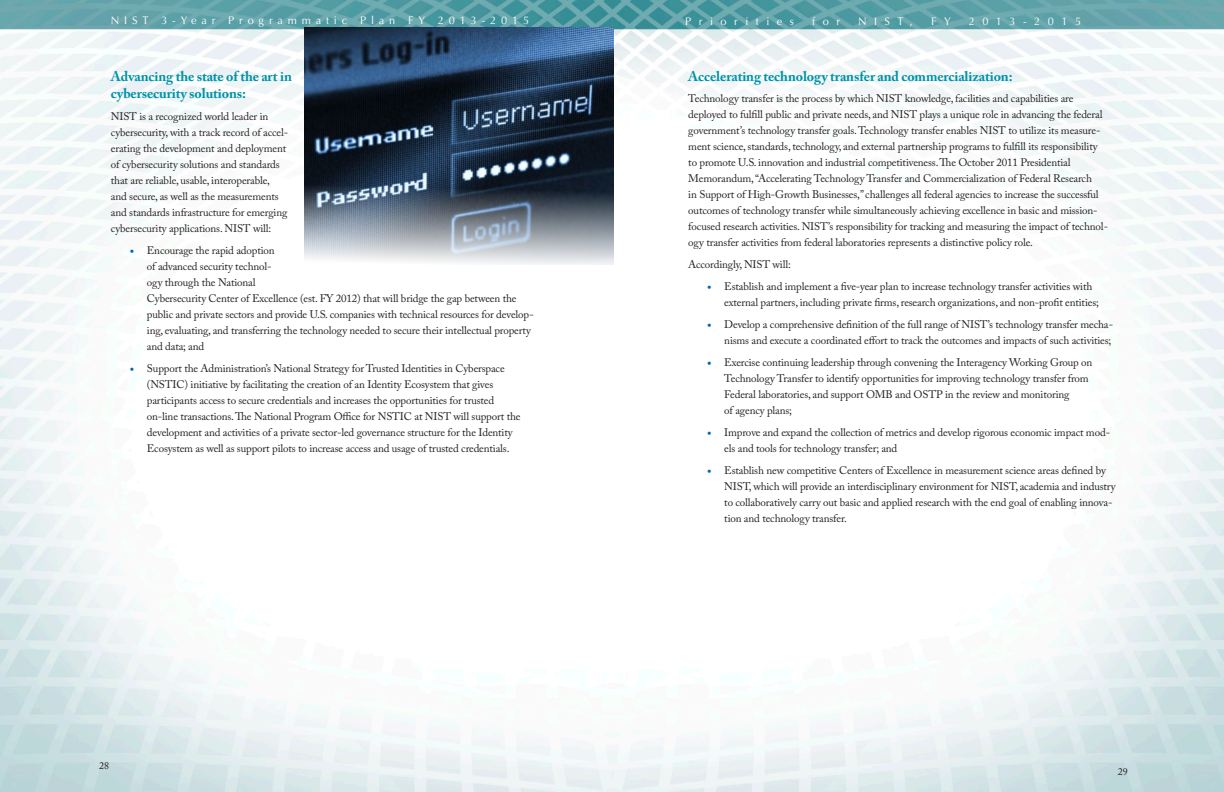
<style>
.page{position:relative;width:1224px;height:792px;background:#fff}
.page>*{position:absolute;margin:0;border:0;box-sizing:border-box;transform-origin:0 0}
.bold{font:700 14px/17px "Adobe Caslon Pro";letter-spacing:-.01em;color:#0092a8}
.Text_Bulleted{font:11px/16px "Adobe Caslon Pro";letter-spacing:-.015em;color:#231f20}
.Text{font:11px/16px "Adobe Caslon Pro";letter-spacing:-.015em;color:#231f20}
.t1{font:11px "Optima LT Std";letter-spacing:.44em;color:#fff}
.t2{font:11px "Optima LT Std";letter-spacing:.68em;color:#fff}
.t3{font:10px "Adobe Caslon Pro";color:#231f20}
.s1{font-family:"Bell Centennial Std Sub Capt";color:#0168b3}
</style>
<div class="page">
<img style="left:613px;top:0;width:611px;height:792px">
<img style="left:0;top:0;width:613px;height:792px">
<img style="left:304px;top:27px;width:309px;height:238px">
<p class="t1" style="left:111px;top:14px;width:420px">NIST 3-Year Programmatic Plan FY 2013-2015</p>
<p class="bold" style="left:111px;top:68px;width:183px">Advancing the state of the art in cybersecurity solutions:</p>
<p class="Text" style="left:111px;top:108px;width:179px">NIST is a recognized world leader in cybersecurity, with a track record of accel&shy;erating the development and deployment of cybersecurity solutions and standards that are reliable, usable, interoperable, and secure, as well as the measurements and standards infrastructure for emerging cybersecurity applications. NIST will:</p>
<p class="Text_Bulleted" style="left:147px;top:242px;width:388px;text-indent:-18px"><span class="s1">•</span> Encourage the rapid adoption<br>of advanced security technol-<br>ogy through the National<br>Cybersecurity Center of Excellence (est. FY 2012) that will bridge the gap between the public and private sectors and provide U.S. companies with technical resources for develop&shy;ing, evaluating, and transferring the technology needed to secure their intellectual property and data; and</p>
<p class="Text_Bulleted" style="left:147px;top:360px;width:375px;text-indent:-18px"><span class="s1">•</span> Support the Administration’s National Strategy for Trusted Identities in Cyberspace (NSTIC) initiative by facilitating the creation of an Identity Ecosystem that gives participants access to secure credentials and increases the opportunities for trusted on-line transactions. The National Program Office for NSTIC at NIST will support the development and activities of a private sector-led governance structure for the Identity Ecosystem as well as support pilots to increase access and usage of trusted credentials.</p>
<p class="t3" style="left:99px;top:759px;width:11px">28</p>
<p class="t2" style="left:685px;top:15px;width:110px">Priorities</p>
<p class="t1" style="left:812px;top:15px;width:29px">for</p>
<p class="t1" style="left:858px;top:15px;width:56px">NIST,</p>
<p class="t1" style="left:931px;top:15px;width:21px">F Y</p>
<p class="t2" style="left:969px;top:15px;width:114px">2013-2015</p>
<p class="bold" style="left:688px;top:68px;width:326px">Accelerating technology transfer and commercialization:</p>
<p class="Text" style="left:688px;top:91px;width:421px">Technology transfer is the process by which NIST knowledge, facilities and capabilities are deployed to fulfill public and private needs, and NIST plays a unique role in advancing the federal government’s technology transfer goals. Technology transfer enables NIST to utilize its measure&shy;ment science, standards, technology, and external partnership programs to fulfill its responsibility to promote U.S. innovation and industrial competitiveness. The October 2011 Presidential Memorandum, “Accelerating Technology Transfer and Commercialization of Federal Research<br>in Support of High-Growth Businesses,” challenges all federal agencies to increase the successful outcomes of technology transfer while simultaneously achieving excellence in basic and mission&shy;focused research activities. NIST’s responsibility for tracking and measuring the impact of technol&shy;ogy transfer activities from federal laboratories represents a distinctive policy role.</p>
<p class="Text" style="left:688px;top:257px;width:104px">Accordingly, NIST will:</p>
<p class="Text_Bulleted" style="left:724px;top:279px;width:376px;text-indent:-18px"><span class="s1">•</span> Establish and implement a five-year plan to increase technology transfer activities with external partners, including private firms, research organizations, and non-profit entities;</p>
<p class="Text_Bulleted" style="left:706px;top:317px;width:408px;text-align:right"><span class="s1">•</span> Develop a comprehensive definition of the full range of NIST’s technology transfer mecha&shy;nisms and execute a coordinated effort to track the outcomes and impacts of such activities;</p>
<p class="Text_Bulleted" style="left:724px;top:355px;width:370px;text-indent:-18px"><span class="s1">•</span> Exercise continuing leadership through convening the Interagency Working Group on Technology Transfer to identify opportunities for improving technology transfer from Federal laboratories, and support OMB and OSTP in the review and monitoring<br>of agency plans;</p>
<p class="Text_Bulleted" style="left:724px;top:425px;width:387px;text-indent:-18px"><span class="s1">•</span> Improve and expand the collection of metrics and develop rigorous economic impact mod&shy;els and tools for technology transfer; and</p>
<p class="Text_Bulleted" style="left:724px;top:463px;width:393px;text-indent:-18px"><span class="s1">•</span> Establish new competitive Centers of Excellence in measurement science areas defined by NIST, which will provide an interdisciplinary environment for NIST, academia and industry to collaboratively carry out basic and applied research with the end goal of enabling innova&shy;tion and technology transfer.</p>
<p class="t3" style="left:1118px;top:765px;width:11px">29</p>
</div>
